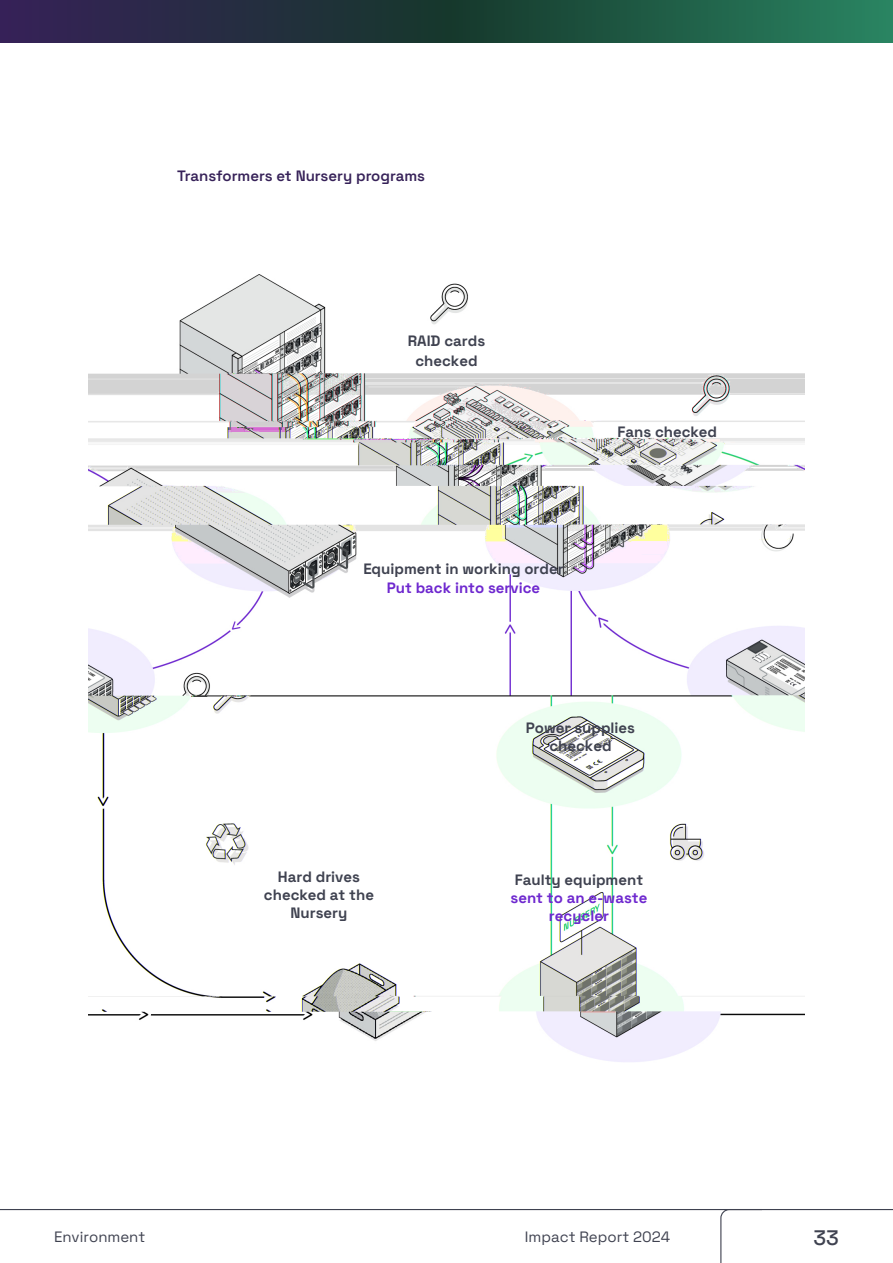
<style>
.page{position:relative;width:893px;height:1263px;background:#fff}
.page>*{position:absolute;margin:0;border:0;box-sizing:border-box;transform-origin:0 0}
.t1{font:300 21px "Space Grotesk";color:#3f4250}
.t2{font:300 15px/18px "Space Grotesk";color:#3f4250;text-align:center}
.t3{font:300 15px/18px "Space Grotesk";color:#6e28cf;text-align:center}
.t4{font:600 15px "Space Grotesk";color:#362158}
</style>
<div class="page">
<hr style="left:0;top:1209px;width:762px;height:1px;background:#3f4250">
<svg style="left:720px;top:1209px;width:173px;height:54px"></svg>
<svg style="left:0;top:0;width:893px;height:43px;background:#234544"></svg>
<img style="left:88px;top:274px;width:717px;height:788px">
<p class="t4" style="left:177px;top:164px;width:249px">Transformers et Nursery programs</p>
<p class="t2" style="left:408px;top:331px;width:79px;line-height:19.5px">RAID cards checked</p>
<p class="t2" style="left:363px;top:559px;width:202px">Equipment in working order</p>
<p class="t3" style="left:387px;top:578px;width:155px">Put back into service</p>
<p class="t2" style="left:617px;top:422px;width:101px">Fans checked</p>
<p class="t2" style="left:264px;top:867px;width:112px">Hard drives checked at the<br>Nursery</p>
<p class="t2" style="left:526px;top:718px;width:111px">Power supplies checked</p>
<p class="t2" style="left:515px;top:870px;width:130px">Faulty equipment</p>
<p class="t3" style="left:511px;top:888px;width:138px">sent to an e-waste recycler</p>
<p class="t2" style="left:54px;top:1227px;width:93px">Environment</p>
<p class="t2" style="left:525px;top:1227px;width:147px">Impact Report 2024</p>
<h1 class="t1" style="left:813px;top:1222px;width:27px">33</h1>
</div>
